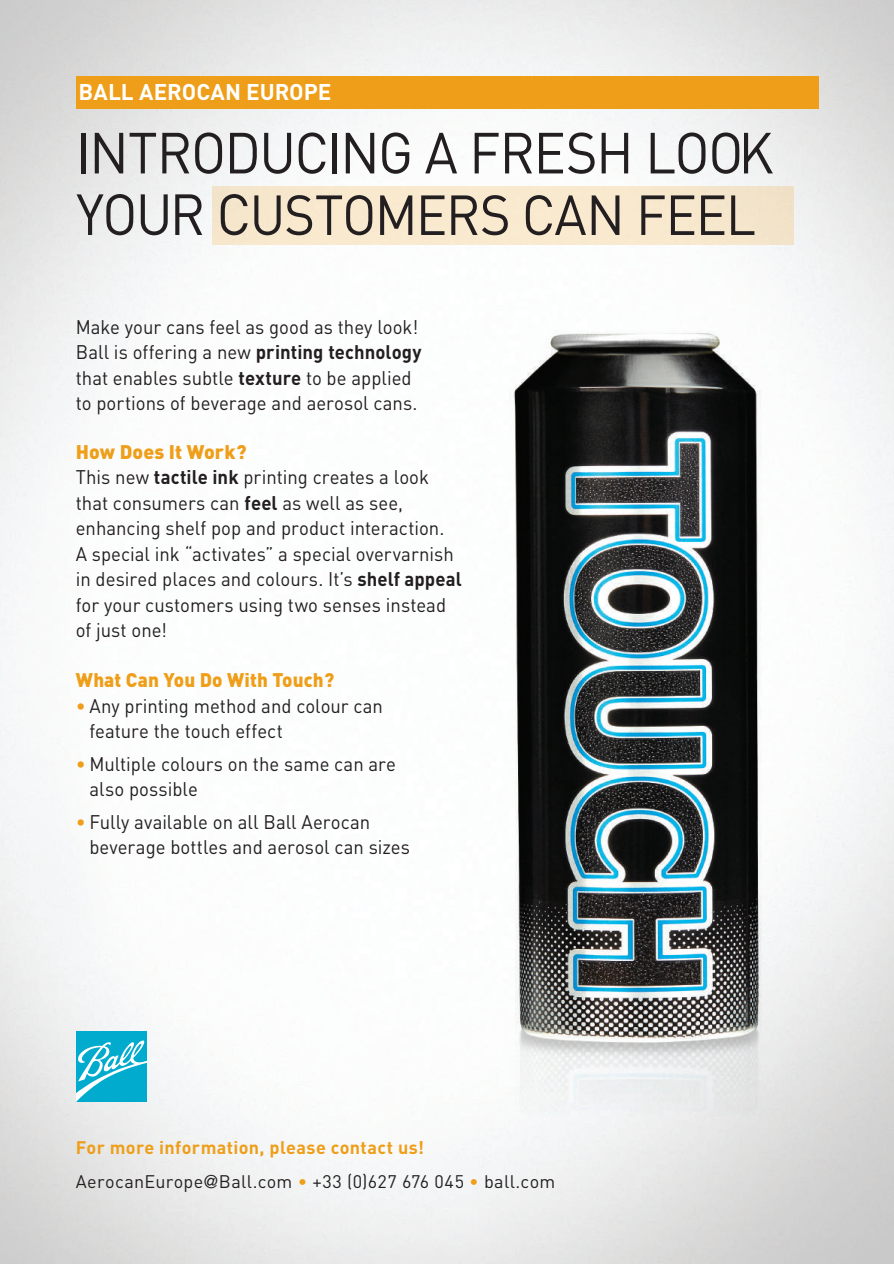
<style>
.page{position:relative;width:894px;height:1264px;background:#fff}
.page>*{position:absolute;margin:0;border:0;box-sizing:border-box;transform-origin:0 0}
.t1{font:57px "DIN Pro";letter-spacing:-.03em;color:#231f20;scale:.95 1}
.t2{font:55.5px "DIN Pro";letter-spacing:-.03em;color:#231f20;scale:.95 1}
.t3{font:700 22.5px "DIN Pro";color:#fff}
.t4{font:19.5px/25.5px "DIN Pro";color:#231f20;scale:.95 1}
.t5{font:900 19.5px "DIN Pro";letter-spacing:.005em;color:#ee9e18}
.t6{font:18px/34.5px "DIN Pro";letter-spacing:.015em;color:#231f20}
.s1{font-size:57px}
.s2{font-weight:700}
.s3{font-weight:900;color:#ee9e18}
.s4{color:#ee9e18}
.s5{font-weight:700;color:#ee9e18}
.s6{font-family:"Helvetica Neue LT"}
</style>
<div class="page">
<img style="left:0;top:0;width:893px;height:1263px">
<div style="left:213px;top:186px;width:580px;height:58px;background:#f8e9cf"></div>
<img style="left:492px;top:270px;width:292px;height:862px">
<img style="left:515px;top:333px;width:243px;height:709px">
<div style="left:76px;top:76px;width:741px;height:32px;background:#ee9e18"></div>
<div style="left:76px;top:1031px;width:70px;height:70px;background:#00abcd"></div>
<svg style="left:76px;top:1040px;width:70px;height:61px"></svg>
<p class="t3" style="left:79px;top:76px;width:254px">BALL AEROCAN EUROPE</p>
<h1 class="t1" style="left:76px;top:114px;width:735px">INTRODUCING A FRESH LOOK</h1>
<h2 class="t2" style="left:76px;top:177px;width:717px"><span class="s1">YOUR C</span>USTOMERS CAN FEEL</h2>
<p class="t4" style="left:76px;top:313px;width:365px">Make your cans feel as good as they look!<br>Ball is offering a new <span class="s2">printing technology </span>that enables subtle <span class="s2">texture</span> to be applied to portions of beverage and aerosol cans.</p>
<p class="t4" style="left:76px;top:438px;width:408px"><span class="s3">How Does It Work?<br></span>This new <span class="s2">tactile ink</span> printing creates a look that consumers can <span class="s2">feel</span> as well as see, enhancing shelf pop and product interaction.<br>A special ink “activates” a special overvarnish in desired places and colours. It’s <span class="s2">shelf appeal </span>for your customers using two senses instead of just one!</p>
<p class="t5" style="left:76px;top:667px;width:260px">What Can You Do With Touch?</p>
<p class="t4" style="left:89px;top:692px;width:310px;text-indent:-14px"><span class="s4">•</span> Any printing method and colour can feature the touch effect</p>
<p class="t4" style="left:89px;top:750px;width:324px;text-indent:-14px"><span class="s4">•</span> Multiple colours on the same can are also possible</p>
<p class="t4" style="left:89px;top:807px;width:339px;text-indent:-14px"><span class="s4">•</span> Fully available on all Ball Aerocan beverage bottles and aerosol can sizes</p>
<p class="t6" style="left:76px;top:1128px;width:481px"><span class="s5">For more information, please contact us!<br></span>AerocanEurope<span class="s6">@</span>Ball.com <span class="s4">•</span> +33 (0)627 676 045 <span class="s4">•</span> ball.com</p>
</div>
